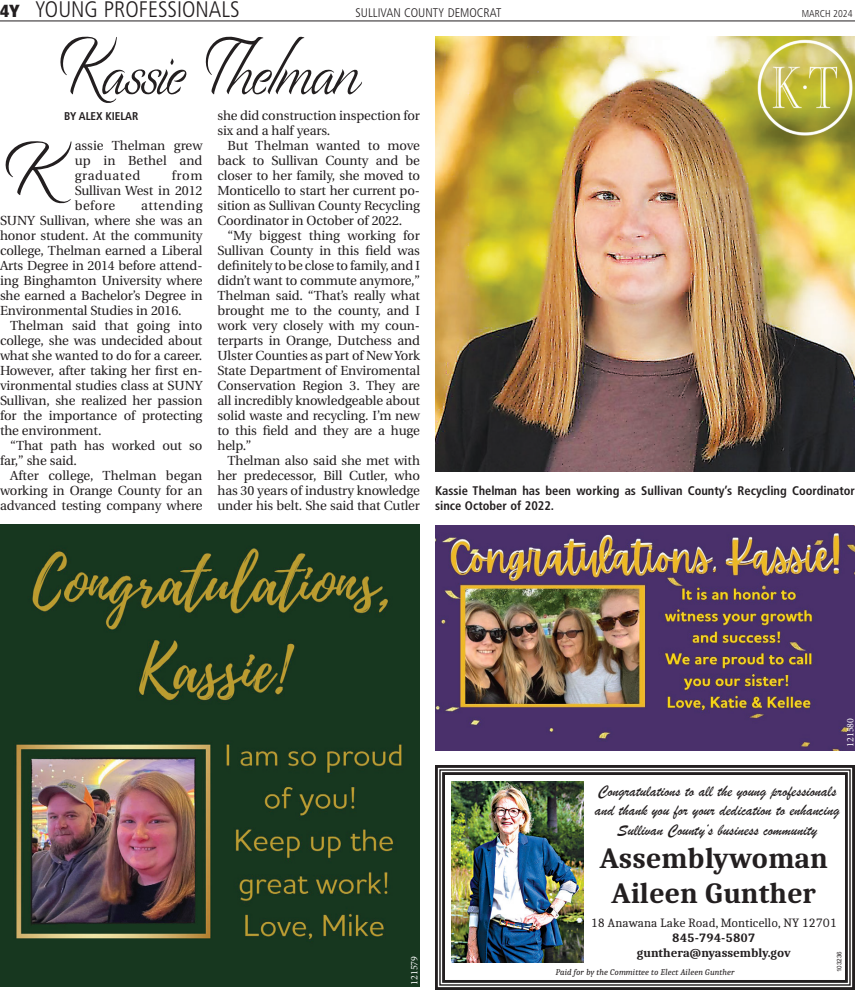
<style>
.page{position:relative;width:855px;height:990px;background:#fff}
.page>*{position:absolute;margin:0;border:0;box-sizing:border-box;transform-origin:0 0}
.Head_4_BulmerRegDisp{font:86.25px "Recherche";letter-spacing:-.01em;color:#231f20;scale:.8 1}
.Tab_Text{font:80.62px "Recherche";color:#231f20}
.t1{font:700 29.38px/35.2px "Caladea";color:#231f20;text-align:center}
.t2{font:300 condensed 22.5px "Frutiger";color:#231f20}
.t3{font:16.25px/19.5px "Brush Script";color:#231f20;text-align:center}
.Tab_Text-2{font:13.12px/15px "Utopia";letter-spacing:-.01em;color:#231f20;text-align:justify}
.t4{font:12.62px/15.1px "Caladea";color:#231f20;text-align:center}
.CAPTION_FrutigerBold{font:700 condensed 12.5px/15px "Frutiger";color:#231f20}
.t5{font:300 condensed 12.5px "Frutiger";color:#231f20}
.BYLINE_FrutigerBoldC{font:700 condensed 11.25px "Frutiger";letter-spacing:-.01em;color:#231f20}
.t6{font:10px "Minion Pro";color:#fff}
.t7{font:300 condensed 10px "Frutiger";color:#231f20}
.t8{font:italic 8.75px "Caladea";color:#231f20}
.t9{font:6.25px "Arial";color:#231f20}
.s1{font-weight:900;font-size:17.5px}
.s2{font-weight:700}
</style>
<div class="page">
<hr style="left:0;top:21px;width:855px;height:1px;background:#231f20">
<img style="left:0;top:525px;width:420px;height:461px">
<img style="left:435px;top:526px;width:420px;height:225px">
<svg style="left:435px;top:765px;width:420px;height:225px"></svg>
<div style="left:442px;top:772px;width:406px;height:211px;border:3px solid #231f20"></div>
<img style="left:452px;top:782px;width:131px;height:180px">
<img style="left:435px;top:37px;width:420px;height:435px">
<img style="left:755px;top:38px;width:100px;height:100px">
<p class="t2" style="left:0;top:-4px;width:241px"><span class="s1">4Y</span> YOUNG PROFESSIONALS</p>
<p class="t5" style="left:356px;top:5px;width:148px">SULLIVAN COUNTY DEMOCRAT</p>
<p class="t7" style="left:802px;top:8px;width:52px">MARCH 2024</p>
<p class="Head_4_BulmerRegDisp" style="left:61px;top:14px;width:374px">Kassie Thelman</p>
<p class="Tab_Text" style="left:6px;top:120px;width:52px">K</p>
<p class="Tab_Text-2" style="left:218px;top:108px;width:204px">she did construction inspection for six and a half years.</p>
<p class="Tab_Text-2" style="left:218px;top:138px;width:204px;text-indent:10px">But Thelman wanted to move back to Sullivan County and be closer to her family, she moved to Monticello to start her current po&shy;sition as Sullivan County Recycling Coordinator in October of 2022.</p>
<p class="Tab_Text-2" style="left:218px;top:228px;width:204px;text-indent:10px">“My biggest thing working for Sullivan County in this field was definitely to be close to family, and I didn’t want to commute anymore,” Thelman said. “That’s really what brought me to the county, and I work very closely with my coun&shy;terparts in Orange, Dutchess and Ulster Counties as part of New York State Department of Enviromental Conservation Region 3. They are all incredibly knowledgeable about solid waste and recycling. I’m new to this field and they are a huge help.”</p>
<p class="Tab_Text-2" style="left:218px;top:453px;width:204px;text-indent:10px">Thelman also said she met with her predecessor, Bill Cutler, who has 30 years of industry knowledge under his belt. She said that Cutler</p>
<p class="BYLINE_FrutigerBoldC" style="left:64px;top:109px;width:76px">BY ALEX KIELAR</p>
<p class="Tab_Text-2" style="left:75px;top:138px;width:129px">assie Thelman grew up in Bethel and graduated</p>
<p class="Tab_Text-2" style="left:75px;top:168px;width:129px;text-indent:97px">from Sullivan West in 2012 before</p>
<p class="Tab_Text-2" style="left:0;top:198px;width:204px;text-indent:141px">attending SUNY Sullivan, where she was an honor student. At the community college, Thelman earned a Liberal Arts Degree in 2014 before attend&shy;ing Binghamton University where she earned a Bachelor’s Degree in Environmental Studies in 2016.</p>
<p class="Tab_Text-2" style="left:0;top:318px;width:204px;text-indent:10px">Thelman said that going into college, she was undecided about what she wanted to do for a career.<br>However, after taking her first en&shy;vironmental studies class at SUNY Sullivan, she realized her passion for the importance of protecting the environment.</p>
<p class="Tab_Text-2" style="left:0;top:438px;width:204px;text-indent:10px">“That path has worked out so far,” she said.</p>
<p class="Tab_Text-2" style="left:0;top:468px;width:204px;text-indent:10px">After college, Thelman began working in Orange County for an advanced testing company where</p>
<p class="CAPTION_FrutigerBold" style="left:435px;top:483px;width:421px">Kassie Thelman has been working as Sullivan County’s Recycling Coordinator since October of 2022.</p>
<p class="t6" style="left:408px;top:985px;width:30px;rotate:-90deg">121579</p>
<p class="t6" style="left:844px;top:747px;width:30px;rotate:-90deg">121580</p>
<p class="t3" style="left:595px;top:781px;width:246px">Congratulations to all the young professionals and thank you for your dedication to enhancing<br>Sullivan County’s business community</p>
<p class="t1" style="left:600px;top:840px;width:230px">Assemblywoman<br>Aileen Gunther</p>
<p class="t4" style="left:591px;top:915px;width:247px">18 Anawana Lake Road, Monticello, NY 12701<br><span class="s2">845-794-5807<br>gunthera@nyassembly.gov</span></p>
<p class="t9" style="left:835px;top:972px;width:22px;rotate:-90deg">103236</p>
<p class="t8" style="left:555px;top:967px;width:181px">Paid for by the Committee to Elect Aileen Gunther</p>
</div>
